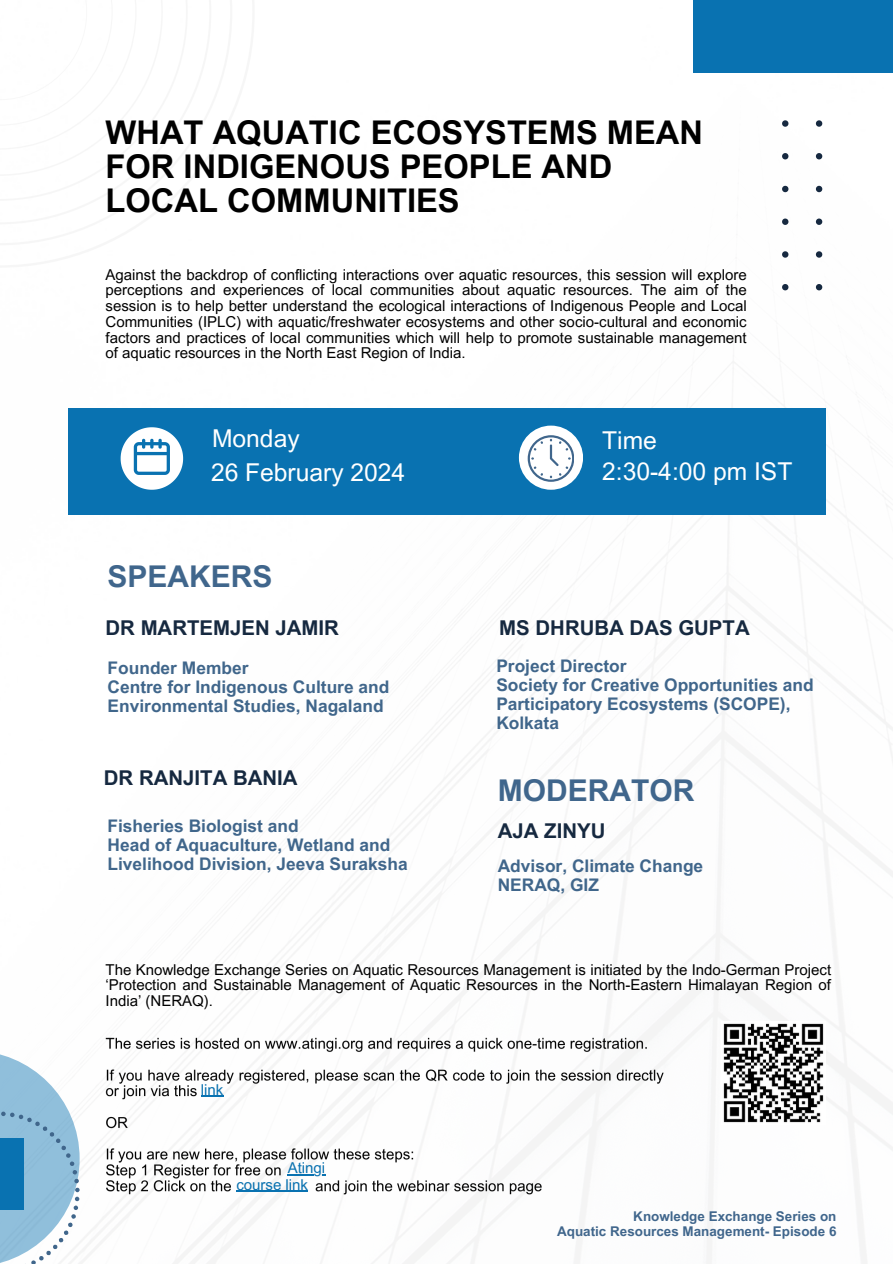
<style>
.page{position:relative;width:893px;height:1264px;background:#fff}
.page>*{position:absolute;margin:0;border:0;box-sizing:border-box;transform-origin:0 0}
.t1{font:700 32.7px/33.8px "Arial MT Pro";color:#000}
.t2{font:700 30px "Arial MT Pro";color:#40668c}
.t3{font:24.6px "Arial MT Pro";color:#fff}
.t4{font:700 20.4px "Arial MT Pro";color:#162940}
.t5{font:700 17.4px/18.8px "Arial MT Pro";color:#40668b}
.t6{font:15px/15.8px "Arial MT Pro";color:#000;text-align:justify}
.t7{font:15px "Arial MT Pro";color:#0972b1}
.t8{font:700 13.5px "Arial MT Pro";color:#40668c}
</style>
<div class="page">
<div style="left:68px;top:408px;width:757px;height:106px;background:#0972b1"></div>
<svg style="left:121px;top:427px;width:62px;height:63px"></svg>
<div style="left:519px;top:425px;width:64px;height:65px;background:#fff;border-radius:50%"></div>
<svg style="left:527px;top:435px;width:46px;height:46px"></svg>
<svg style="left:782px;top:120px;width:41px;height:170px"></svg>
<div style="left:693px;top:0;width:199px;height:73px;background:#0972b1"></div>
<svg style="left:0;top:1054px;width:80px;height:210px"></svg>
<img style="left:723px;top:1023px;width:101px;height:100px">
<img style="left:104px;top:1036px;width:561px;height:160px">
<img style="left:234px;top:1177px;width:76px;height:17px">
<svg style="left:236px;top:1190px;width:72px;height:1px"></svg>
<img style="left:198px;top:1082px;width:27px;height:17px">
<svg style="left:201px;top:1095px;width:22px;height:2px"></svg>
<img style="left:284px;top:1160px;width:43px;height:18px">
<svg style="left:288px;top:1174px;width:37px;height:1px"></svg>
<h6 class="t1" style="left:105px;top:120px;width:599px">WHAT AQUATIC ECOSYSTEMS MEAN<br>FOR INDIGENOUS PEOPLE AND<br>LOCAL COMMUNITIES</h6>
<p class="t6" style="left:105px;top:268px;width:642px">Against the backdrop of conflicting interactions over aquatic resources, this session will explore perceptions and experiences of local communities about aquatic resources. The aim of the session is to help better understand the ecological interactions of Indigenous People and Local Communities (IPLC) with aquatic/freshwater ecosystems and other socio-cultural and economic factors and practices of local communities which will help to promote sustainable management of aquatic resources in the North East Region of India.</p>
<h2 class="t3" style="left:212px;top:429px;width:89px">Monday</h2>
<h2 class="t3" style="left:211px;top:463px;width:196px">26 February 2024</h2>
<h2 class="t2" style="left:107px;top:565px;width:166px">SPEAKERS</h2>
<h1 class="t4" style="left:105px;top:620px;width:235px">DR MARTEMJEN JAMIR</h1>
<h3 class="t5" style="left:107px;top:660px;width:283px">Founder Member<br>Centre for Indigenous Culture and<br>Environmental Studies, Nagaland</h3>
<h3 class="t4" style="left:104px;top:770px;width:195px">DR RANJITA BANIA</h3>
<p class="t5" style="left:107px;top:818px;width:302px">Fisheries Biologist and<br>Head of Aquaculture, Wetland and<br>Livelihood Division, Jeeva Suraksha</p>
<p class="t3" style="left:602px;top:431px;width:56px">Time</p>
<h2 class="t3" style="left:602px;top:462px;width:192px">2:30-4:00 pm IST</h2>
<h4 class="t4" style="left:499px;top:620px;width:252px">MS DHRUBA DAS GUPTA</h4>
<h1 class="t5" style="left:496px;top:658px;width:319px">Project Director<br>Society for Creative Opportunities and<br>Participatory Ecosystems (SCOPE),<br>Kolkata</h1>
<h4 class="t2" style="left:497px;top:778px;width:198px">MODERATOR</h4>
<h3 class="t4" style="left:497px;top:823px;width:109px">AJA ZINYU</h3>
<h4 class="t5" style="left:497px;top:858px;width:207px">Advisor, Climate Change<br>NERAQ, GIZ</h4>
<h3 class="t6" style="left:105px;top:963px;width:727px">The Knowledge Exchange Series on Aquatic Resources Management is initiated by the Indo-German Project ‘Protection and Sustainable Management of Aquatic Resources in the North-Eastern Himalayan Region of India’ (NERAQ).</h3>
<p class="t7" style="left:201px;top:1083px;width:24px">link</p>
<p class="t7" style="left:288px;top:1162px;width:39px">Atingi</p>
<h3 class="t7" style="left:236px;top:1178px;width:73px">course link</h3>
<h1 class="t8" style="left:633px;top:1211px;width:205px">Knowledge Exchange Series on</h1>
<p class="t8" style="left:557px;top:1225px;width:281px">Aquatic Resources Management- Episode 6</p>
</div>
